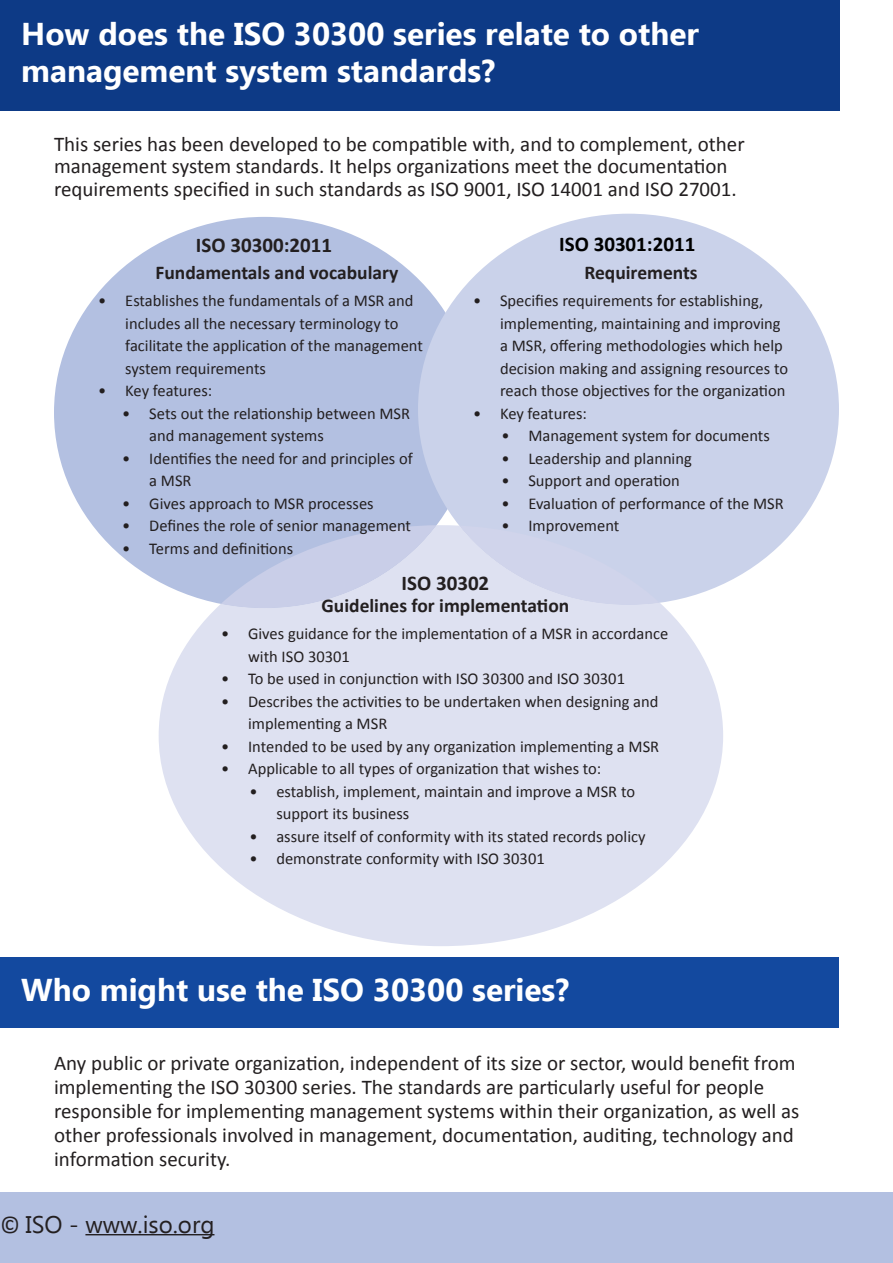
<style>
.page{position:relative;width:893px;height:1263px;background:#fff}
.page>*{position:absolute;margin:0;border:0;box-sizing:border-box;transform-origin:0 0}
.t1{font:700 31.5px/37.8px "Ebrima";color:#fff}
.t2{font:24px "Ebrima";color:#231f20}
.t3{font:21px/24px "Calibri";color:#231f20}
.t4{font:700 21px "Calibri";color:#231f20}
.t5{font:700 21px "Calibri";color:#000}
.t6{font:700 19.5px "Calibri";color:#231f20}
.t7{font:16.5px/22.5px "Calibri";color:#231f20}
.s1{font-family:"Calibri"}
</style>
<div class="page">
<div style="left:0;top:1192px;width:893px;height:71px;background:#b3c0e1"></div>
<hr style="left:85px;top:1234px;width:129px;height:1px;background:#231f20">
<div style="left:54px;top:217px;width:421px;height:391px;background:#b3c0e1;border-radius:50%"></div>
<div style="left:0;top:0;width:840px;height:111px;background:#0d3a86"></div>
<div style="left:418px;top:214px;width:421px;height:391px;background:#cad2ea;border-radius:50%"></div>
<svg style="left:159px;top:525px;width:564px;height:421px;fill:#dee1f1"></svg>
<svg style="left:221px;top:525px;width:216px;height:83px"></svg>
<svg style="left:459px;top:526px;width:201px;height:79px"></svg>
<div style="left:0;top:957px;width:839px;height:70px;background:#13499f"></div>
<h1 class="t1" style="left:21px;top:16px;width:679px">How does the ISO 30300 series relate to other management system standards?</h1>
<p class="t3" style="left:54px;top:132px;width:692px;line-height:22.5px">This series has been developed to be compatible with, and to complement, other management system standards. It helps organizations meet the documentation requirements specified in such standards as ISO 9001, ISO 14001 and ISO 27001.</p>
<p class="t4" style="left:196px;top:230px;width:138px">ISO 30300:2011</p>
<p class="t6" style="left:155px;top:259px;width:244px">Fundamentals and vocabulary</p>
<p class="t7" style="left:125px;top:289px;width:299px;text-indent:-27px">• Establishes the fundamentals of a MSR and includes all the necessary terminology to facilitate the application of the management system requirements</p>
<p class="t7" style="left:98px;top:379px;width:115px">• Key features:</p>
<p class="t7" style="left:149px;top:401px;width:262px;text-indent:-27px">• Sets out the relationship between MSR and management systems</p>
<p class="t7" style="left:149px;top:446px;width:265px;text-indent:-27px">• Identifies the need for and principles of a MSR</p>
<p class="t7" style="left:122px;top:491px;width:253px">• Gives approach to MSR processes</p>
<p class="t7" style="left:122px;top:514px;width:290px">• Defines the role of senior management</p>
<p class="t7" style="left:122px;top:536px;width:172px">• Terms and definitions</p>
<p class="t5" style="left:559px;top:229px;width:138px">ISO 30301:2011</p>
<p class="t6" style="left:584px;top:259px;width:115px">Requirements</p>
<p class="t7" style="left:500px;top:289px;width:289px;text-indent:-27px">• Specifies requirements for establishing, implementing, maintaining and improving a MSR, offering methodologies which help decision making and assigning resources to reach those objectives for the organization</p>
<p class="t7" style="left:473px;top:401px;width:115px">• Key features:</p>
<p class="t7" style="left:501px;top:424px;width:270px">• Management system for documents</p>
<p class="t7" style="left:501px;top:446px;width:192px">• Leadership and planning</p>
<p class="t7" style="left:501px;top:469px;width:180px">• Support and operation</p>
<p class="t7" style="left:501px;top:491px;width:284px">• Evaluation of performance of the MSR</p>
<p class="t7" style="left:501px;top:514px;width:120px">• Improvement</p>
<p class="t4" style="left:402px;top:568px;width:89px">ISO 30302</p>
<p class="t6" style="left:322px;top:592px;width:249px">Guidelines for implementation</p>
<p class="t7" style="left:248px;top:622px;width:422px;text-indent:-27px">• Gives guidance for the implementation of a MSR in accordance with ISO 30301</p>
<p class="t7" style="left:221px;top:667px;width:405px">• To be used in conjunction with ISO 30300 and ISO 30301</p>
<p class="t7" style="left:248px;top:689px;width:412px;text-indent:-27px">• Describes the activities to be undertaken when designing and implementing a MSR</p>
<p class="t7" style="left:221px;top:734px;width:440px">• Intended to be used by any organization implementing a MSR</p>
<p class="t7" style="left:221px;top:757px;width:382px">• Applicable to all types of organization that wishes to:</p>
<p class="t7" style="left:276px;top:779px;width:360px;text-indent:-27px">• establish, implement, maintain and improve a MSR to support its business</p>
<p class="t7" style="left:249px;top:824px;width:398px">• assure itself of conformity with its stated records policy</p>
<p class="t7" style="left:249px;top:847px;width:297px">• demonstrate conformity with ISO 30301</p>
<h1 class="t1" style="left:21px;top:973px;width:549px">Who might use the ISO 30300 series?</h1>
<p class="t3" style="left:54px;top:1050px;width:747px">Any public or private organization, independent of its size or sector, would benefit from implementing the ISO 30300 series. The standards are particularly useful for people responsible for implementing management systems within their organization, as well as other professionals involved in management, documentation, auditing, technology and information security.</p>
<h2 class="t2" style="left:0;top:1207px;width:216px"><span class="s1">©</span> ISO - www.iso.org</h2>
</div>
